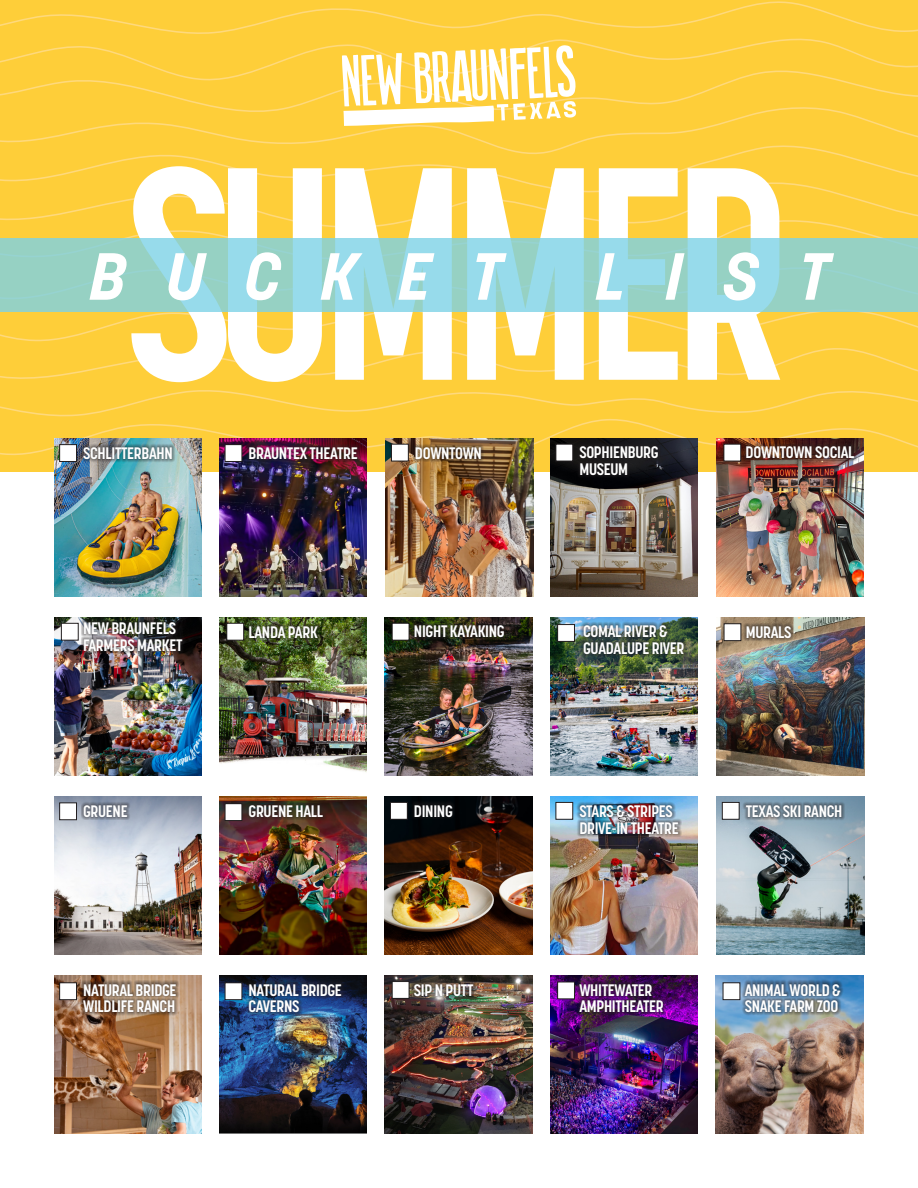
<style>
.page{position:relative;width:918px;height:1188px;background:#fff}
.page>*{position:absolute;margin:0;border:0;box-sizing:border-box;transform-origin:0 0}
.Names{font:700 300px "Korolev Compressed";letter-spacing:-.05em;color:#fff}
.Names-2{font:italic 700 66px "Korolev";letter-spacing:.6em;color:#fff}
.Names-3{font:700 16.5px/16.5px "Korolev Condensed";letter-spacing:-.02em;color:#fff}
</style>
<div class="page">
<svg style="left:0;top:38px;width:918px;height:24px;background:#fece3c"></svg>
<div style="left:0;top:0;width:918px;height:38px;background:#fece39"></div>
<div style="left:0;top:194px;width:918px;height:23px;background:#fece39"></div>
<div style="left:0;top:160px;width:918px;height:34px;background:#fece39"></div>
<div style="left:0;top:62px;width:918px;height:42px;background:#fece39"></div>
<div style="left:0;top:217px;width:918px;height:254px;background:#fece39"></div>
<div style="left:0;top:104px;width:918px;height:56px;background:#fece39"></div>
<img style="left:385px;top:796px;width:147px;height:159px">
<div style="left:412px;top:801px;width:44px;height:19px;background:#0e1013"></div>
<div style="left:390px;top:802px;width:17px;height:17px;background:#fff"></div>
<div style="left:390px;top:802px;width:18px;height:17px;border:1px solid #231f20"></div>
<img style="left:54px;top:438px;width:147px;height:159px">
<svg style="left:80px;top:443px;width:95px;height:19px;background:#577479"></svg>
<div style="left:60px;top:445px;width:17px;height:16px;background:#fff"></div>
<div style="left:59px;top:444px;width:18px;height:18px;border:1px solid #231f20"></div>
<img style="left:219px;top:976px;width:148px;height:158px">
<svg style="left:246px;top:980px;width:99px;height:36px;background:#1f3c65"></svg>
<div style="left:225px;top:983px;width:17px;height:17px;background:#fff"></div>
<div style="left:225px;top:983px;width:17px;height:17px;border:1px solid #231f20"></div>
<img style="left:550px;top:796px;width:148px;height:159px">
<img style="left:576px;top:801px;width:106px;height:36px">
<div style="left:556px;top:802px;width:17px;height:17px;background:#fff"></div>
<div style="left:556px;top:802px;width:17px;height:17px;border:1px solid #231f20"></div>
<img style="left:550px;top:438px;width:148px;height:159px">
<svg style="left:576px;top:442px;width:85px;height:37px;background:#181719"></svg>
<div style="left:556px;top:444px;width:17px;height:17px;background:#fff"></div>
<div style="left:556px;top:444px;width:17px;height:17px;border:1px solid #231f20"></div>
<img style="left:219px;top:438px;width:148px;height:159px">
<svg style="left:246px;top:443px;width:115px;height:19px;background:#4a152d"></svg>
<div style="left:225px;top:445px;width:17px;height:16px;background:#fff"></div>
<div style="left:225px;top:444px;width:17px;height:18px;border:1px solid #231f20"></div>
<img style="left:54px;top:976px;width:147px;height:158px">
<svg style="left:80px;top:980px;width:99px;height:35px;background:#7c624e"></svg>
<div style="left:60px;top:983px;width:17px;height:17px;background:#fff"></div>
<div style="left:59px;top:983px;width:18px;height:17px;border:1px solid #231f20"></div>
<img style="left:386px;top:438px;width:147px;height:159px">
<svg style="left:413px;top:443px;width:71px;height:19px"></svg>
<div style="left:391px;top:444px;width:17px;height:17px;background:#fff"></div>
<div style="left:391px;top:444px;width:18px;height:17px;border:1px solid #231f20"></div>
<img style="left:550px;top:976px;width:148px;height:158px">
<svg style="left:576px;top:980px;width:91px;height:35px;background:#3e0f4c"></svg>
<div style="left:558px;top:982px;width:16px;height:17px;background:#fff"></div>
<div style="left:557px;top:982px;width:18px;height:17px;border:1px solid #231f20"></div>
<img style="left:550px;top:617px;width:148px;height:159px">
<svg style="left:581px;top:622px;width:106px;height:35px;background:#3d5048"></svg>
<div style="left:558px;top:625px;width:16px;height:16px;background:#fff"></div>
<div style="left:557px;top:624px;width:18px;height:18px;border:1px solid #231f20"></div>
<img style="left:54px;top:617px;width:147px;height:159px">
<img style="left:81px;top:619px;width:104px;height:36px">
<div style="left:61px;top:623px;width:17px;height:17px;background:#fff"></div>
<div style="left:61px;top:623px;width:17px;height:17px;border:1px solid #231f20"></div>
<img style="left:385px;top:976px;width:147px;height:158px">
<svg style="left:411px;top:980px;width:66px;height:19px"></svg>
<div style="left:392px;top:982px;width:17px;height:16px;background:#fff"></div>
<div style="left:392px;top:981px;width:17px;height:18px;border:1px solid #231f20"></div>
<img style="left:54px;top:796px;width:147px;height:159px">
<svg style="left:81px;top:801px;width:49px;height:19px"></svg>
<div style="left:60px;top:803px;width:17px;height:17px;background:#fff"></div>
<div style="left:59px;top:803px;width:18px;height:17px;border:1px solid #231f20"></div>
<img style="left:219px;top:796px;width:148px;height:159px">
<svg style="left:246px;top:801px;width:81px;height:19px;background:#352a20"></svg>
<div style="left:225px;top:804px;width:17px;height:17px;background:#fff"></div>
<div style="left:225px;top:803px;width:17px;height:18px;border:1px solid #231f20"></div>
<img style="left:717px;top:796px;width:147px;height:159px">
<svg style="left:742px;top:801px;width:103px;height:20px;background:#667884"></svg>
<div style="left:722px;top:802px;width:17px;height:17px;background:#fff"></div>
<div style="left:722px;top:802px;width:17px;height:17px;border:1px solid #231f20"></div>
<img style="left:717px;top:617px;width:147px;height:159px">
<svg style="left:743px;top:622px;width:52px;height:20px"></svg>
<div style="left:724px;top:624px;width:17px;height:17px;background:#fff"></div>
<div style="left:724px;top:624px;width:17px;height:17px;border:1px solid #231f20"></div>
<img style="left:716px;top:976px;width:147px;height:158px">
<svg style="left:741px;top:980px;width:102px;height:36px;background:#57728a"></svg>
<div style="left:723px;top:983px;width:17px;height:17px;background:#fff"></div>
<div style="left:723px;top:983px;width:17px;height:17px;border:1px solid #231f20"></div>
<img style="left:219px;top:617px;width:148px;height:155px">
<svg style="left:246px;top:622px;width:75px;height:19px"></svg>
<div style="left:227px;top:623px;width:17px;height:17px;background:#fff"></div>
<div style="left:227px;top:623px;width:17px;height:17px;border:1px solid #231f20"></div>
<img style="left:385px;top:617px;width:147px;height:159px">
<svg style="left:412px;top:622px;width:96px;height:18px;background:#272517"></svg>
<div style="left:392px;top:623px;width:17px;height:17px;background:#fff"></div>
<img style="left:717px;top:438px;width:147px;height:159px">
<svg style="left:743px;top:442px;width:115px;height:20px;background:#4b2c23"></svg>
<div style="left:724px;top:444px;width:17px;height:17px;background:#fff"></div>
<div style="left:724px;top:444px;width:17px;height:17px;border:1px solid #231f20"></div>
<svg style="left:342px;top:45px;width:234px;height:81px"></svg>
<div style="left:0;top:238px;width:918px;height:73px;background:#96d1c3"></div>
<p class="Names" style="left:128px;top:106px;width:664px">SUMMER</p>
<p class="Names-2" style="left:89px;top:235px;width:414px">BUCKET</p>
<p class="Names-2" style="left:596px;top:235px;width:235px">LIST</p>
<p class="Names-3" style="left:83px;top:445px;width:91px">SCHLITTERBAHN</p>
<p class="Names-3" style="left:83px;top:620px;width:101px">NEW BRAUNFELS<br>FARMERS MARKET</p>
<p class="Names-3" style="left:249px;top:445px;width:111px">BRAUNTEX THEATRE</p>
<p class="Names-3" style="left:415px;top:445px;width:69px">DOWNTOWN</p>
<p class="Names-3" style="left:249px;top:624px;width:71px">LANDA PARK</p>
<p class="Names-3" style="left:414px;top:623px;width:92px">NIGHT KAYAKING</p>
<p class="Names-3" style="left:579px;top:444px;width:81px">SOPHIENBURG</p>
<p class="Names-3" style="left:579px;top:461px;width:50px">MUSEUM</p>
<p class="Names-3" style="left:583px;top:623px;width:103px">COMAL RIVER &amp;<br>GUADALUPE RIVER</p>
<p class="Names-3" style="left:746px;top:444px;width:110px">DOWNTOWN SOCIAL</p>
<p class="Names-3" style="left:746px;top:624px;width:47px">MURALS</p>
<p class="Names-3" style="left:414px;top:802px;width:40px">DINING</p>
<p class="Names-3" style="left:83px;top:803px;width:46px">GRUENE</p>
<p class="Names-3" style="left:249px;top:803px;width:76px">GRUENE HALL</p>
<p class="Names-3" style="left:746px;top:803px;width:98px">TEXAS SKI RANCH</p>
<p class="Names-3" style="left:579px;top:803px;width:101px">STARS &amp; STRIPES<br>DRIVE-IN THEATRE</p>
<p class="Names-3" style="left:83px;top:982px;width:95px">NATURAL BRIDGE<br>WILDLIFE RANCH</p>
<p class="Names-3" style="left:249px;top:982px;width:95px">NATURAL BRIDGE<br>CAVERNS</p>
<p class="Names-3" style="left:414px;top:982px;width:61px">SIP N PUTT</p>
<p class="Names-3" style="left:579px;top:982px;width:86px">WHITEWATER<br>AMPHITHEATER</p>
<p class="Names-3" style="left:745px;top:982px;width:97px">ANIMAL WORLD &amp;<br>SNAKE FARM ZOO</p>
</div>
